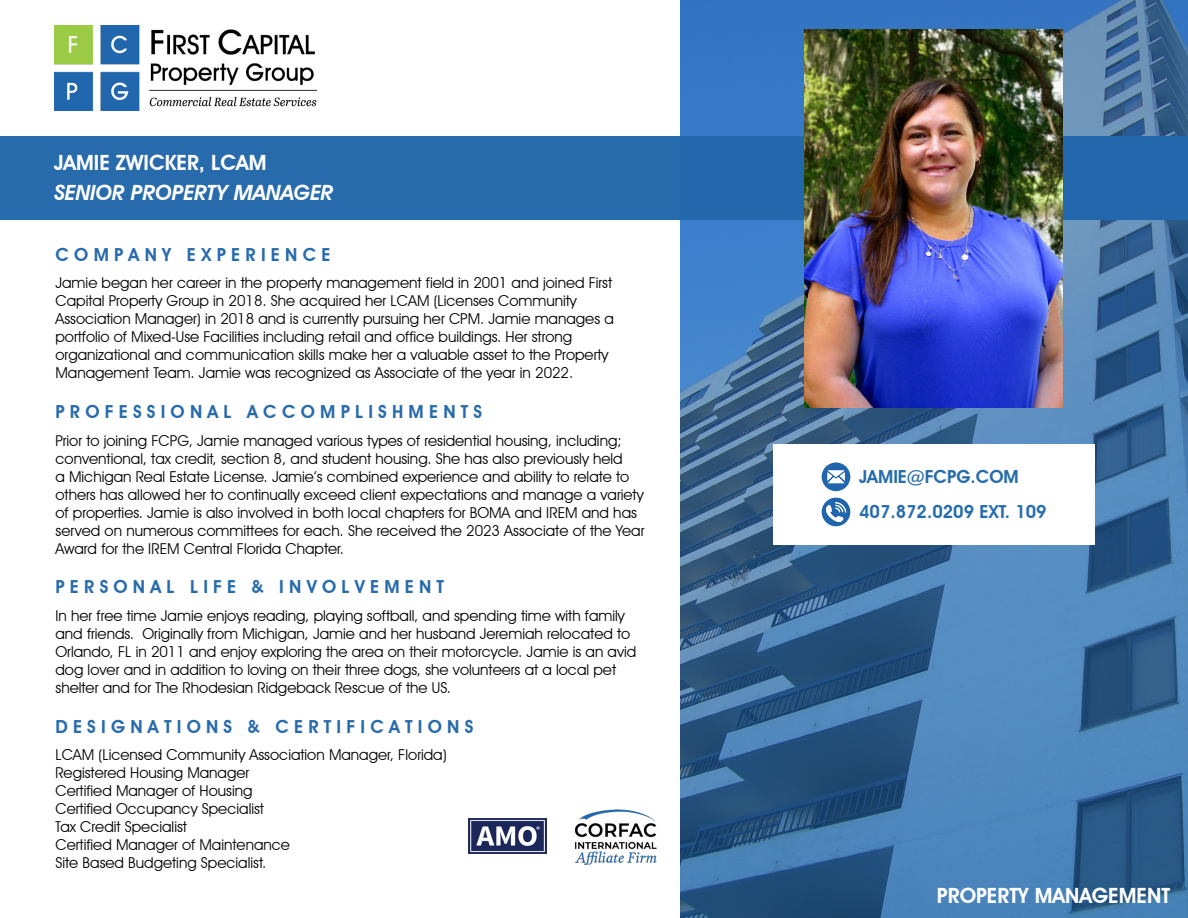
<style>
.page{position:relative;width:1188px;height:918px;background:#fff}
.page>*{position:absolute;margin:0;border:0;box-sizing:border-box;transform-origin:0 0}
.t1{font:600 21px "Avant Garde IT Cby BT";color:#fff}
.t2{font:italic 600 21px "Avant Garde IT Cby BT";color:#fff}
.t3{font:600 18px "Avant Garde IT Cby BT";color:#286bac}
.t4{font:600 18px/35.1px "Avant Garde IT Cby BT";color:#266cac}
.t5{font:15px/18px "Avant Garde IT Cby BT";color:#000}
</style>
<div class="page">
<div style="left:0;top:137px;width:1188px;height:83px;background:#286bac"></div>
<svg style="left:680px;top:0;width:508px;height:918px;background:#3d70a3"></svg>
<img style="left:805px;top:29px;width:258px;height:378px">
<img style="left:54px;top:25px;width:263px;height:86px">
<div style="left:773px;top:444px;width:322px;height:101px;background:#fff"></div>
<svg style="left:822px;top:498px;width:28px;height:28px"></svg>
<svg style="left:822px;top:462px;width:28px;height:29px"></svg>
<img style="left:468px;top:819px;width:79px;height:35px">
<img style="left:575px;top:809px;width:82px;height:55px">
<h1 class="t1" style="left:54px;top:150px;width:214px">JAMIE ZWICKER, LCAM</h1>
<h1 class="t2" style="left:54px;top:180px;width:281px">SENIOR PROPERTY MANAGER</h1>
<p class="t3" style="left:56px;top:243px;width:276px">C O M P A N Y E X P E R I E N C E</p>
<p class="t5" style="left:56px;top:274px;width:560px">Jamie began her career in the property management field in 2001 and joined First Capital Property Group in 2018. She acquired her LCAM (Licenses Community Association Manager) in 2018 and is currently pursuing her CPM. Jamie manages a portfolio of Mixed-Use Facilities including retail and office buildings. Her strong organizational and communication skills make her a valuable asset to the Property Management Team. Jamie was recognized as Associate of the year in 2022.</p>
<p class="t3" style="left:56px;top:401px;width:428px">P R O F E S S I O N A L A C C O M P L I S H M E N T S</p>
<p class="t5" style="left:56px;top:431px;width:590px">Prior to joining FCPG, Jamie managed various types of residential housing, including; conventional, tax credit, section 8, and student housing. She has also previously held<br>a Michigan Real Estate License. Jamie’s combined experience and ability to relate to others has allowed her to continually exceed client expectations and manage a variety of properties. Jamie is also involved in both local chapters for BOMA and IREM and has served on numerous committees for each. She received the 2023 Associate of the Year Award for the IREM Central Florida Chapter.</p>
<p class="t3" style="left:56px;top:576px;width:390px">P E R S O N A L L I F E &amp; I N V O L V E M E N T</p>
<p class="t5" style="left:56px;top:607px;width:582px">In her free time Jamie enjoys reading, playing softball, and spending time with family and friends. Originally from Michigan, Jamie and her husband Jeremiah relocated to Orlando, FL in 2011 and enjoy exploring the area on their motorcycle. Jamie is an avid dog lover and in addition to loving on their three dogs, she volunteers at a local pet shelter and for The Rhodesian Ridgeback Rescue of the US.</p>
<p class="t3" style="left:56px;top:716px;width:419px">D E S I G N A T I O N S &amp; C E R T I F I C A T I O N S</p>
<p class="t5" style="left:56px;top:745px;width:393px">LCAM (Licensed Community Association Manager, Florida)<br>Registered Housing Manager<br>Certified Manager of Housing<br>Certified Occupancy Specialist<br>Tax Credit Specialist<br>Certified Manager of Maintenance<br>Site Based Budgeting Specialist.</p>
<p class="t4" style="left:859px;top:459px;width:189px">JAMIE@FCPG.COM<br>407.872.0209 EXT. 109</p>
<h1 class="t1" style="left:937px;top:883px;width:235px">PROPERTY MANAGEMENT</h1>
</div>
